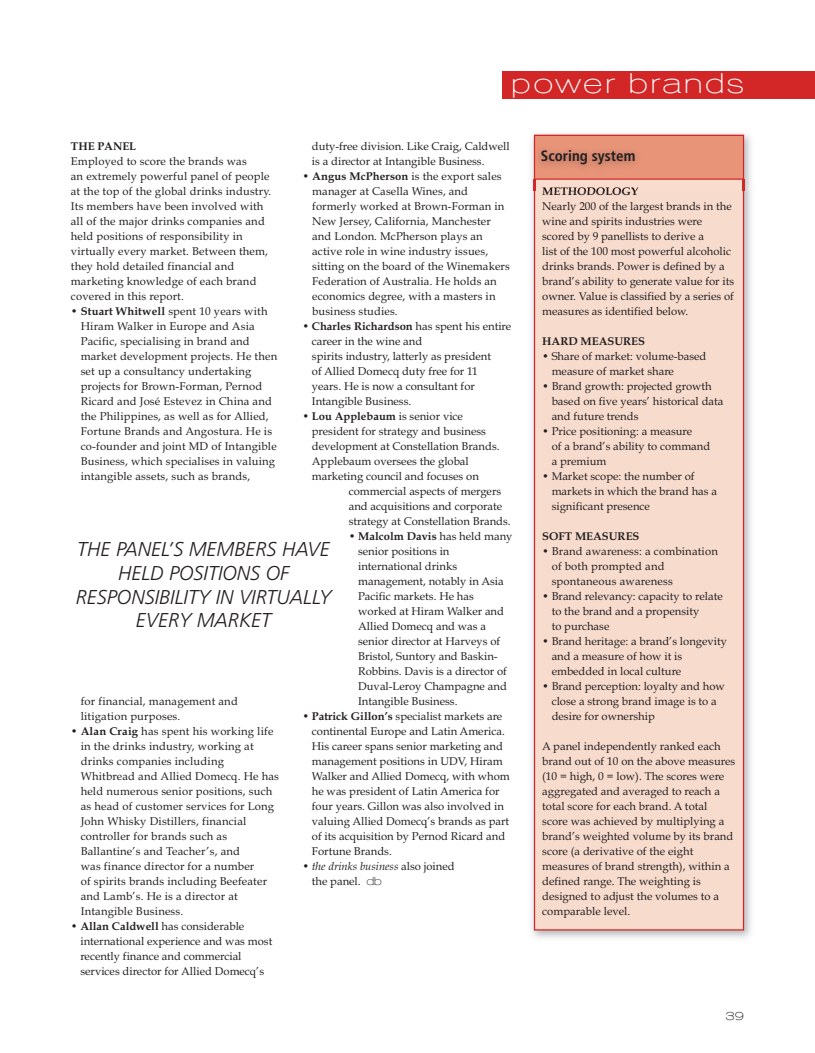
<style>
.page{position:relative;width:815px;height:1053px;background:#fff}
.page>*{position:absolute;margin:0;border:0;box-sizing:border-box;transform-origin:0 0}
.t1{font:200 expanded 27.5px "AT Gothic";letter-spacing:.1em;color:#fff}
.t2{font:italic 300 20px/23.8px "Frutiger";color:#231f20;text-align:center}
.t3{font:700 condensed 15px "Frutiger";color:#231f20}
.t4{font:200 expanded 12.5px "AT Gothic";color:#231f20}
.t5{font:11.25px/15px "Book Antiqua";color:#231f20}
.t6{font:700 11.25px "Book Antiqua";color:#231f20}
.s1{font-weight:700}
.s2{font-style:italic}
.s3{font-family:"AT Gothic";font-weight:200;font-stretch:expanded}
</style>
<div class="page">
<div style="left:503px;top:71px;width:312px;height:28px;background:#d32727"></div>
<img style="left:531px;top:191px;width:220px;height:747px">
<div style="left:535px;top:136px;width:208px;height:793px;background:#f7dbcd"></div>
<div style="left:534px;top:135px;width:210px;height:795px;border:1px solid #d32727"></div>
<img style="left:531px;top:133px;width:220px;height:58px">
<img style="left:534px;top:135px;width:210px;height:56px">
<img style="left:543px;top:187px;width:43px;height:4px">
<img style="left:535px;top:136px;width:208px;height:42px">
<h1 class="t1" style="left:512px;top:73px;width:234px">power brands</h1>
<p class="t5" style="left:312px;top:140px;width:199px">duty-free division. Like Craig, Caldwell is a director at Intangible Business.</p>
<p class="t5" style="left:312px;top:170px;width:199px;text-indent:-10px">• <span class="s1">Angus McPherson</span> is the export sales manager at Casella Wines, and formerly worked at Brown-Forman in New Jersey, California, Manchester and London. McPherson plays an active role in wine industry issues, sitting on the board of the Winemakers Federation of Australia. He holds an economics degree, with a masters in business studies.</p>
<p class="t5" style="left:312px;top:320px;width:201px;text-indent:-10px">• <span class="s1">Charles Richardson</span> has spent his entire career in the wine and<br>spirits industry, latterly as president<br>of Allied Domecq duty free for 11<br>years. He is now a consultant for<br>Intangible Business.</p>
<p class="t5" style="left:312px;top:410px;width:189px;text-indent:-10px">• <span class="s1">Lou Applebaum</span> is senior vice president for strategy and business development at Constellation Brands.<br>Applebaum oversees the global marketing council and focuses on</p>
<p class="t5" style="left:349px;top:485px;width:164px">commercial aspects of mergers and acquisitions and corporate strategy at Constellation Brands.</p>
<p class="t5" style="left:358px;top:530px;width:156px;text-indent:-9px">• <span class="s1">Malcolm Davis</span> has held many senior positions in international drinks management, notably in Asia<br>Pacific markets. He has worked at Hiram Walker and<br>Allied Domecq and was a senior director at Harveys of<br>Bristol, Suntory and Baskin-<br>Robbins. Davis is a director of<br>Duval-Leroy Champagne and<br>Intangible Business.</p>
<p class="t5" style="left:312px;top:710px;width:199px;text-indent:-10px">• <span class="s1">Patrick Gillon’s</span> specialist markets are continental Europe and Latin America.<br>His career spans senior marketing and management positions in UDV, Hiram Walker and Allied Domecq, with whom he was president of Latin America for four years. Gillon was also involved in valuing Allied Domecq’s brands as part of its acquisition by Pernod Ricard and Fortune Brands.</p>
<p class="t5" style="left:312px;top:860px;width:144px;text-indent:-10px">• <span class="s2">the drinks business</span> also joined the panel. <span class="s3">db</span></p>
<p class="t6" style="left:71px;top:142px;width:67px">THE PANEL</p>
<p class="t5" style="left:71px;top:155px;width:202px">Employed to score the brands was<br>an extremely powerful panel of people at the top of the global drinks industry.<br>Its members have been involved with all of the major drinks companies and held positions of responsibility in virtually every market. Between them, they hold detailed financial and marketing knowledge of each brand covered in this report.</p>
<p class="t5" style="left:81px;top:305px;width:198px;text-indent:-10px">• <span class="s1">Stuart Whitwell</span> spent 10 years with Hiram Walker in Europe and Asia Pacific, specialising in brand and market development projects. He then set up a consultancy undertaking projects for Brown-Forman, Pernod Ricard and José Estevez in China and the Philippines, as well as for Allied, Fortune Brands and Angostura. He is co-founder and joint MD of Intangible Business, which specialises in valuing intangible assets, such as brands,</p>
<h2 class="t2" style="left:76px;top:538px;width:257px">THE PANEL’S MEMBERS HAVE<br>HELD POSITIONS OF<br>RESPONSIBILITY IN VIRTUALLY<br>EVERY MARKET</h2>
<p class="t5" style="left:81px;top:695px;width:159px">for financial, management and litigation purposes.</p>
<p class="t5" style="left:81px;top:725px;width:200px;text-indent:-10px">• <span class="s1">Alan Craig</span> has spent his working life in the drinks industry, working at drinks companies including Whitbread and Allied Domecq. He has held numerous senior positions, such as head of customer services for Long John Whisky Distillers, financial controller for brands such as Ballantine’s and Teacher’s, and<br>was finance director for a number<br>of spirits brands including Beefeater and Lamb’s. He is a director at Intangible Business.</p>
<p class="t5" style="left:80px;top:920px;width:193px;text-indent:-10px">• <span class="s1">Allan Caldwell</span> has considerable international experience and was most recently finance and commercial services director for Allied Domecq’s</p>
<h3 class="t3" style="left:541px;top:150px;width:96px">Scoring system</h3>
<p class="t6" style="left:542px;top:187px;width:98px">METHODOLOGY</p>
<p class="t5" style="left:542px;top:200px;width:194px">Nearly 200 of the largest brands in the wine and spirits industries were scored by 9 panellists to derive a<br>list of the 100 most powerful alcoholic drinks brands. Power is defined by a brand’s ability to generate value for its owner. Value is classified by a series of measures as identified below.</p>
<p class="t6" style="left:542px;top:337px;width:104px">HARD MEASURES</p>
<p class="t5" style="left:552px;top:350px;width:156px;text-indent:-9px">• Share of market: volume-based measure of market share</p>
<p class="t5" style="left:552px;top:380px;width:173px;text-indent:-9px">• Brand growth: projected growth based on five years’ historical data and future trends</p>
<p class="t5" style="left:552px;top:425px;width:160px;text-indent:-9px">• Price positioning: a measure<br>of a brand’s ability to command a premium</p>
<p class="t5" style="left:552px;top:470px;width:167px;text-indent:-9px">• Market scope: the number of markets in which the brand has a significant presence</p>
<p class="t6" style="left:542px;top:532px;width:99px">SOFT MEASURES</p>
<p class="t5" style="left:552px;top:545px;width:168px;text-indent:-9px">• Brand awareness: a combination of both prompted and spontaneous awareness</p>
<p class="t5" style="left:552px;top:590px;width:173px;text-indent:-9px">• Brand relevancy: capacity to relate to the brand and a propensity<br>to purchase</p>
<p class="t5" style="left:552px;top:635px;width:177px;text-indent:-9px">• Brand heritage: a brand’s longevity and a measure of how it is embedded in local culture</p>
<p class="t5" style="left:552px;top:680px;width:175px;text-indent:-9px">• Brand perception: loyalty and how close a strong brand image is to a desire for ownership</p>
<p class="t5" style="left:542px;top:740px;width:195px">A panel independently ranked each brand out of 10 on the above measures (10 = high, 0 = low). The scores were aggregated and averaged to reach a total score for each brand. A total score was achieved by multiplying a brand’s weighted volume by its brand score (a derivative of the eight measures of brand strength), within a defined range. The weighting is designed to adjust the volumes to a comparable level.</p>
<p class="t4" style="left:726px;top:1011px;width:20px">39</p>
</div>
